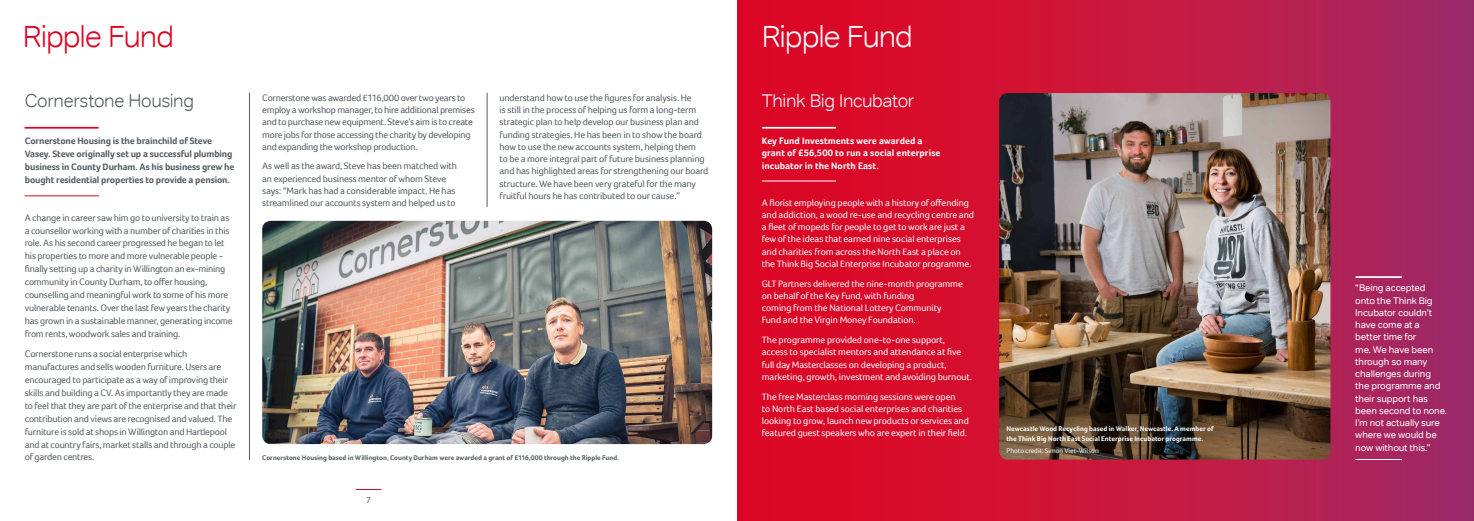
<style>
.page{position:relative;width:1474px;height:521px;background:#fff}
.page>*{position:absolute;margin:0;border:0;box-sizing:border-box;transform-origin:0 0}
.t1{font:300 30.62px "Tondo";letter-spacing:-.035em;color:#db0626}
.t2{font:300 30.62px "Tondo";letter-spacing:-.035em;color:#fff}
.t3{font:300 18.38px "Tondo";letter-spacing:-.02em;color:#535d62}
.t4{font:300 18.38px "Tondo";letter-spacing:-.02em;color:#fff}
.t5{font:9.62px/13px "Foco";letter-spacing:-.02em;color:#535d62}
.t6{font:9.62px/12.2px "Foco";letter-spacing:-.01em;color:#fff}
.Pull_quote{font:9.62px/12.2px "Tondo";letter-spacing:-.02em;color:#fff}
.Bold_intro_para{font:700 9.62px/13px "Foco";letter-spacing:-.02em;color:#535d62}
.t7{font:700 9.62px/12.2px "Foco";letter-spacing:.005em;color:#fff}
.t8{font:8.75px "Foco";color:#535e63}
.image_caption{font:700 7px/9.6px "Foco";color:#fff}
.image_caption-2{font:700 7px "Foco";color:#535d62}
.image_caption-3{font:7px "Foco";letter-spacing:-.005em;color:#fff}
</style>
<div class="page">
<svg style="left:356px;top:489px;width:25px;height:1px"></svg>
<img style="left:262px;top:221px;width:450px;height:223px">
<hr style="left:25px;top:127px;width:73px;height:2px;background:#db0626">
<hr style="left:25px;top:196px;width:73px;height:1px;background:#db0626">
<hr style="left:249px;top:93px;width:1px;height:366px;background:#535d62">
<hr style="left:487px;top:93px;width:1px;height:113px;background:#535d62">
<div style="left:737px;top:0;width:736px;height:521px;background:linear-gradient(to right,#e7041b,#a52a63)"></div>
<img style="left:999px;top:93px;width:331px;height:366px">
<hr style="left:762px;top:127px;width:73px;height:2px;background:#fff">
<hr style="left:762px;top:181px;width:73px;height:1px;background:#fff">
<hr style="left:1356px;top:276px;width:45px;height:2px;background:#fff">
<hr style="left:1355px;top:459px;width:46px;height:1px;background:#fff">
<p class="t1" style="left:23px;top:18px;width:153px">Ripple Fund</p>
<p class="t2" style="left:761px;top:18px;width:153px">Ripple Fund</p>
<p class="t5" style="left:499px;top:91px;width:210px;line-height:12.2px">understand how to use the figures for analysis. He<br>is still in the process of helping us form a long-term strategic plan to help develop our business plan and funding strategies. He has been in to show the board how to use the new accounts system, helping them<br>to be a more integral part of future business planning and has highlighted areas for strengthening our board structure. We have been very grateful for the many fruitful hours he has contributed to our cause.”</p>
<p class="t5" style="left:262px;top:91px;width:214px;line-height:12.2px">Cornerstone was awarded £116,000 over two years to employ a workshop manager, to hire additional premises and to purchase new equipment. Steve’s aim is to create more jobs for those accessing the charity by developing and expanding the workshop production.</p>
<p class="t5" style="left:262px;top:160px;width:196px;line-height:12.2px">As well as the award, Steve has been matched with an experienced business mentor of whom Steve says: “Mark has had a considerable impact. He has streamlined our accounts system and helped us to</p>
<p class="t3" style="left:25px;top:89px;width:171px">Cornerstone Housing</p>
<p class="t4" style="left:761px;top:89px;width:154px">Think Big Incubator</p>
<p class="Bold_intro_para" style="left:25px;top:134px;width:211px">Cornerstone Housing is the brainchild of Steve Vasey. Steve originally set up a successful plumbing business in County Durham. As his business grew he bought residential properties to provide a pension.</p>
<p class="t5" style="left:25px;top:211px;width:209px">A change in career saw him go to university to train as a counsellor working with a number of charities in this role. As his second career progressed he began to let his properties to more and more vulnerable people - finally setting up a charity in Willington an ex-mining community in County Durham, to offer housing, counselling and meaningful work to some of his more vulnerable tenants. Over the last few years the charity has grown in a sustainable manner, generating income from rents, woodwork sales and training.</p>
<p class="t5" style="left:25px;top:347px;width:213px">Cornerstone runs a social enterprise which manufactures and sells wooden furniture. Users are encouraged to participate as a way of improving their skills and building a CV. As importantly they are made to feel that they are part of the enterprise and that their contribution and views are recognised and valued. The furniture is sold at shops in Willington and Hartlepool and at country fairs, market stalls and through a couple of garden centres.</p>
<p class="t7" style="left:761px;top:135px;width:180px">Key Fund Investments were awarded a grant of £56,500 to run a social enterprise incubator in the North East.</p>
<p class="t6" style="left:761px;top:196px;width:214px">A florist employing people with a history of offending and addiction, a wood re-use and recycling centre and a fleet of mopeds for people to get to work are just a few of the ideas that earned nine social enterprises and charities from across the North East a place on the Think Big Social Enterprise Incubator programme.</p>
<p class="t6" style="left:761px;top:277px;width:202px">GLT Partners delivered the nine-month programme on behalf of the Key Fund, with funding<br>coming from the National Lottery Community Fund and the Virgin Money Foundation.</p>
<p class="t6" style="left:761px;top:334px;width:212px">The programme provided one-to-one support, access to specialist mentors and attendance at five full day Masterclasses on developing a product, marketing, growth, investment and avoiding burnout.</p>
<p class="t6" style="left:761px;top:390px;width:209px">The free Masterclass morning sessions were open<br>to North East based social enterprises and charities looking to grow, launch new products or services and featured guest speakers who are expert in their field.</p>
<p class="image_caption-2" style="left:262px;top:454px;width:358px">Cornerstone Housing based in Willington, County Durham were awarded a grant of £116,000 through the Ripple Fund.</p>
<p class="t8" style="left:366px;top:495px;width:6px">7</p>
<p class="image_caption" style="left:1006px;top:424px;width:208px">Newcastle Wood Recycling based in Walker, Newcastle. A member of the Think Big North East Social Enterprise Incubator programme.</p>
<p class="image_caption-3" style="left:1006px;top:447px;width:94px">Photo credit: Simon Viet-Wilson</p>
<p class="Pull_quote" style="left:1355px;top:282px;width:93px">“Being accepted onto the Think Big<br>Incubator couldn’t have come at a better time for<br>me. We have been through so many challenges during the programme and their support has been second to none.<br>I’m not actually sure where we would be now without this.”</p>
</div>
